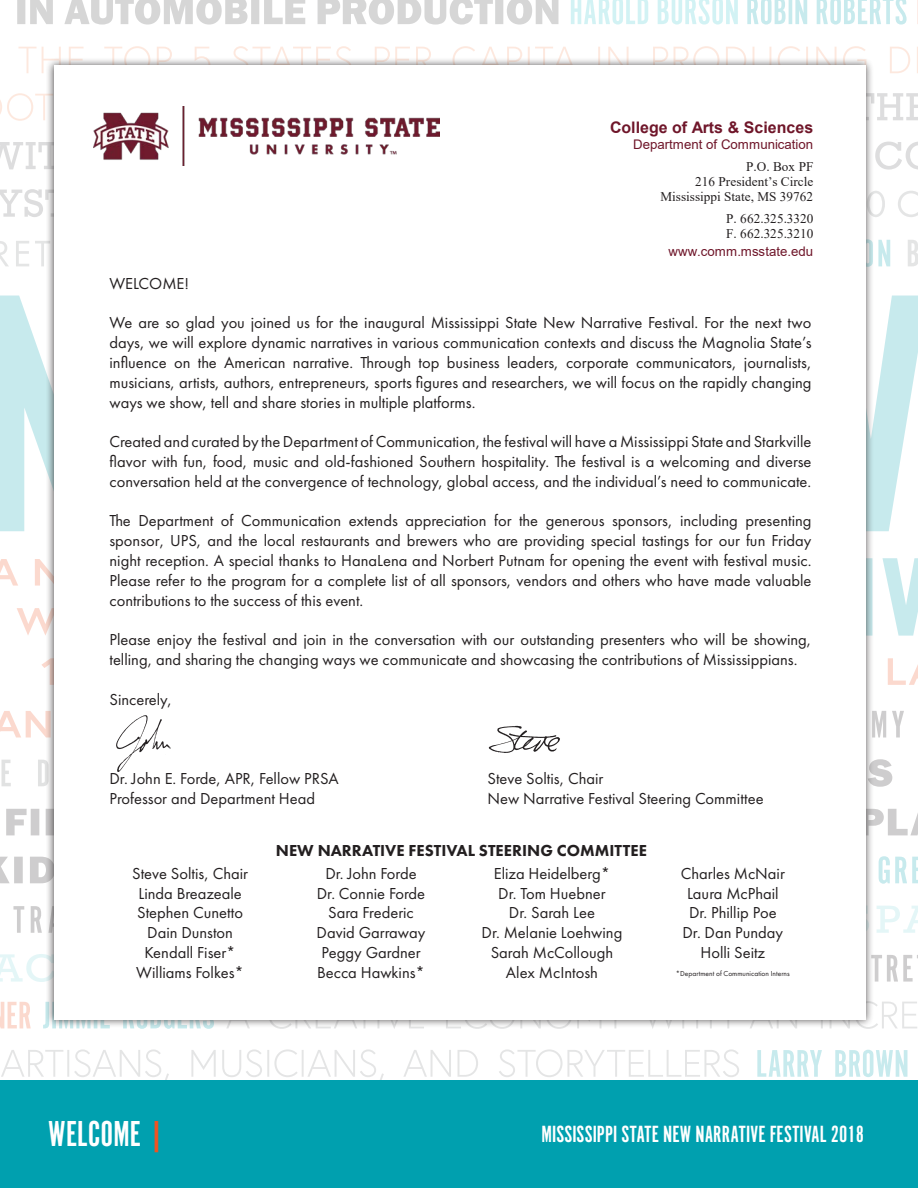
<style>
.page{position:relative;width:918px;height:1188px;background:#fff}
.page>*{position:absolute;margin:0;border:0;box-sizing:border-box;transform-origin:0 0}
.t1{font:37.5px "Alternate Got No 1 D";color:#fff}
.t2{font:24.3px "Alternate Got No 1 D";color:#fff}
.t3{font:16.5px/19.8px "Futura PT";color:#231f20;text-align:center}
.t4{font:800 16.5px "Futura PT";color:#231f20}
.t5{font:700 15.9px "Arial";color:#6f162a}
.t6{font:13.2px/14.9px "Times New Roman";letter-spacing:.005em;color:#231f20;text-align:right}
.t7{font:13.2px "Arial";color:#6f162a}
.t8{font:7.5px "Futura PT";color:#231f20}
.s1{color:#6f1629}
.s2{color:#f15322}
</style>
<div class="page">
<svg style="left:0;top:559px;width:46px;height:27px"></svg>
<svg style="left:17px;top:608px;width:29px;height:27px"></svg>
<svg style="left:873px;top:711px;width:31px;height:27px"></svg>
<svg style="left:0;top:711px;width:46px;height:27px"></svg>
<svg style="left:6px;top:808px;width:912px;height:28px"></svg>
<svg style="left:879px;top:856px;width:39px;height:28px"></svg>
<svg style="left:0;top:856px;width:46px;height:28px"></svg>
<svg style="left:876px;top:906px;width:42px;height:27px"></svg>
<svg style="left:13px;top:906px;width:29px;height:27px"></svg>
<svg style="left:873px;top:955px;width:45px;height:27px"></svg>
<svg style="left:0;top:954px;width:46px;height:28px"></svg>
<svg style="left:873px;top:1001px;width:44px;height:28px"></svg>
<svg style="left:0;top:1002px;width:31px;height:27px"></svg>
<svg style="left:757px;top:1050px;width:150px;height:27px"></svg>
<svg style="left:1px;top:1049px;width:738px;height:31px"></svg>
<svg style="left:873px;top:759px;width:20px;height:28px"></svg>
<svg style="left:1px;top:760px;width:45px;height:26px"></svg>
<svg style="left:41px;top:658px;width:877px;height:27px"></svg>
<svg style="left:917px;top:0;width:1px;height:24px"></svg>
<svg style="left:747px;top:0;width:160px;height:25px"></svg>
<svg style="left:571px;top:0;width:167px;height:25px"></svg>
<svg style="left:17px;top:0;width:541px;height:25px"></svg>
<svg style="left:18px;top:46px;width:900px;height:27px"></svg>
<svg style="left:873px;top:93px;width:45px;height:28px"></svg>
<svg style="left:0;top:93px;width:46px;height:28px"></svg>
<svg style="left:0;top:141px;width:918px;height:29px"></svg>
<svg style="left:873px;top:191px;width:45px;height:26px"></svg>
<svg style="left:0;top:189px;width:46px;height:28px"></svg>
<svg style="left:908px;top:240px;width:10px;height:27px"></svg>
<svg style="left:878px;top:239px;width:12px;height:28px"></svg>
<svg style="left:0;top:241px;width:46px;height:26px"></svg>
<svg style="left:0;top:296px;width:918px;height:235px;fill:#c7eaed"></svg>
<svg style="left:882px;top:558px;width:36px;height:78px"></svg>
<div style="left:0;top:1080px;width:918px;height:108px;background:#00a0af"></div>
<div style="left:46px;top:57px;width:827px;height:972px;background:#231f20;opacity:.75"></div>
<div style="left:54px;top:65px;width:812px;height:955px;background:#fff"></div>
<img style="left:93px;top:106px;width:347px;height:59px">
<img style="left:116px;top:715px;width:55px;height:57px">
<img style="left:488px;top:725px;width:72px;height:28px">
<p class="t5" style="left:610px;top:116px;width:205px">College of Arts &amp; <span class="s1">Sciences</span></p>
<p class="t7" style="left:633px;top:135px;width:182px">Department of Communication</p>
<p class="t6" style="left:660px;top:159px;width:154px">P.O. Box PF<br>216 President’s Circle<br>Mississippi State, MS 39762</p>
<p class="t6" style="left:726px;top:211px;width:89px;text-align:left">P. 662.325.3320<br>F. 662.325.3210</p>
<p class="t7" style="left:669px;top:242px;width:146px">www.comm.msstate.edu</p>
<p class="t3" style="left:110px;top:273px;width:81px">WELCOME!</p>
<p class="t3" style="left:110px;top:313px;width:704px;text-align:justify">We are so glad you joined us for the inaugural Mississippi State New Narrative Festival. For the next two days, we will explore dynamic narratives in various communication contexts and discuss the Magnolia State’s influence on the American narrative. Through top business leaders, corporate communicators, journalists, musicians, artists, authors, entrepreneurs, sports figures and researchers, we will focus on the rapidly changing ways we show, tell and share stories in multiple platforms.</p>
<p class="t3" style="left:110px;top:432px;width:704px;text-align:justify">Created and curated by the Department of Communication, the festival will have a Mississippi State and Starkville flavor with fun, food, music and old-fashioned Southern hospitality. The festival is a welcoming and diverse conversation held at the convergence of technology, global access, and the individual’s need to communicate.</p>
<p class="t3" style="left:110px;top:511px;width:704px;text-align:justify">The Department of Communication extends appreciation for the generous sponsors, including presenting sponsor, UPS, and the local restaurants and brewers who are providing special tastings for our fun Friday night reception. A special thanks to HanaLena and Norbert Putnam for opening the event with festival music.<br>Please refer to the program for a complete list of all sponsors, vendors and others who have made valuable contributions to the success of this event.</p>
<p class="t3" style="left:110px;top:630px;width:703px;text-align:left">Please enjoy the festival and join in the conversation with our outstanding presenters who will be showing, telling, and sharing the changing ways we communicate and showcasing the contributions of Mississippians.</p>
<p class="t3" style="left:110px;top:689px;width:64px">Sincerely,</p>
<p class="t3" style="left:110px;top:768px;width:231px">Dr. John E. Forde, APR, Fellow PRSA</p>
<p class="t3" style="left:487px;top:768px;width:117px">Steve Soltis, Chair</p>
<p class="t3" style="left:110px;top:788px;width:207px">Professor and Department Head</p>
<p class="t3" style="left:487px;top:788px;width:278px">New Narrative Festival Steering Committee</p>
<p class="t4" style="left:276px;top:840px;width:373px">NEW NARRATIVE FESTIVAL STEERING COMMITTEE</p>
<p class="t3" style="left:132px;top:863px;width:117px">Steve Soltis, Chair<br>Linda Breazeale<br>Stephen Cunetto<br>Dain Dunston<br>Kendall Fiser*<br>Williams Folkes*</p>
<p class="t3" style="left:317px;top:863px;width:110px">Dr. John Forde<br>Dr. Connie Forde<br>Sara Frederic<br>David Garraway<br>Peggy Gardner<br>Becca Hawkins*</p>
<p class="t3" style="left:482px;top:863px;width:142px">Eliza Heidelberg*<br>Dr. Tom Huebner<br>Dr. Sarah Lee<br>Dr. Melanie Loehwing<br>Sarah McCollough<br>Alex McIntosh</p>
<p class="t3" style="left:681px;top:863px;width:106px">Charles McNair<br>Laura McPhail<br>Dr. Phillip Poe<br>Dr. Dan Punday<br>Holli Seitz</p>
<p class="t8" style="left:676px;top:969px;width:115px">*Department of Communication Interns</p>
<h1 class="t1" style="left:48px;top:1113px;width:119px">WELCOME <span class="s2">|</span></h1>
<h2 class="t2" style="left:542px;top:1121px;width:324px">MISSISSIPPI STATE NEW NARRATIVE FESTIVAL 2018</h2>
</div>
